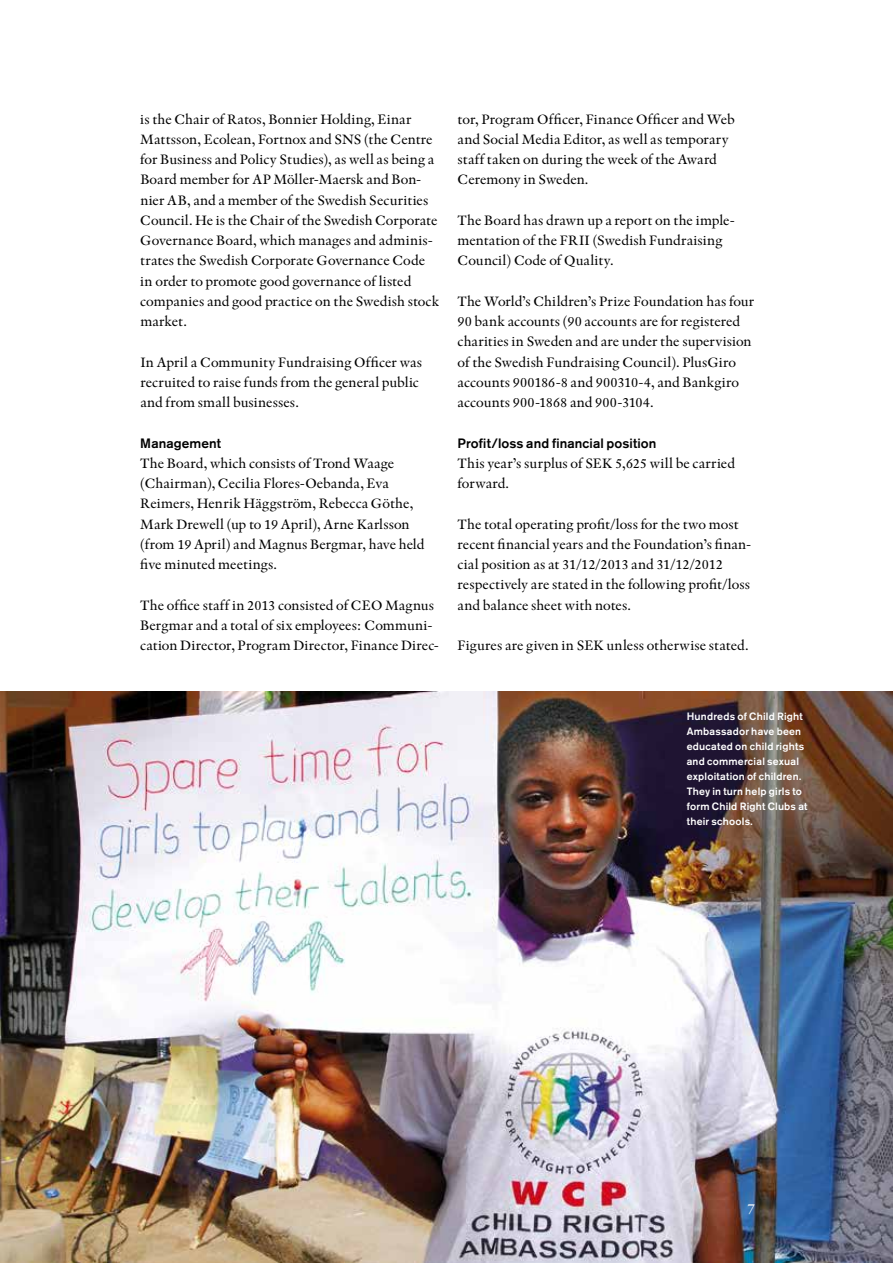
<style>
.page{position:relative;width:893px;height:1263px;background:#fff}
.page>*{position:absolute;margin:0;border:0;box-sizing:border-box;transform-origin:0 0}
.t1{font:15px "Sabon Roman SC";color:#fff}
.t2{font:14.25px/20.2px "Indigo";color:#000}
.t3{font:500 13.5px "Akzidenz Grotesk Pro";letter-spacing:.005em;color:#000}
.t4{font:500 10.5px/15px "Akzidenz Grotesk Pro";letter-spacing:.02em;color:#fff}
</style>
<div class="page">
<img style="left:0;top:692px;width:893px;height:571px">
<p class="t2" style="left:140px;top:109px;width:300px">is the Chair of Ratos, Bonnier Holding, Einar Mattsson, Ecolean, Fortnox and SNS (the Centre for Business and Policy Studies), as well as being a Board member for AP Möller-Maersk and Bon&shy;nier AB, and a member of the Swedish Securities Council. He is the Chair of the Swedish Corporate Governance Board, which manages and adminis&shy;trates the Swedish Corporate Governance Code in order to promote good governance of listed companies and good practice on the Swedish stock market.</p>
<p class="t2" style="left:140px;top:352px;width:283px">In April a Community Fundraising Officer was recruited to raise funds from the general public and from small businesses.</p>
<p class="t3" style="left:140px;top:434px;width:82px">Management</p>
<p class="t2" style="left:140px;top:453px;width:286px">The Board, which consists of Trond Waage (Chairman), Cecilia Flores-Oebanda, Eva Reimers, Henrik Häggström, Rebecca Göthe, Mark Drewell (up to 19 April), Arne Karlsson (from 19 April) and Magnus Bergmar, have held five minuted meetings.</p>
<p class="t2" style="left:140px;top:595px;width:300px">The office staff in 2013 consisted of CEO Magnus<br>Bergmar and a total of six employees: Communi&shy;cation Director, Program Director, Finance Direc-</p>
<p class="t2" style="left:458px;top:109px;width:279px">tor, Program Officer, Finance Officer and Web and Social Media Editor, as well as temporary staff taken on during the week of the Award Ceremony in Sweden.</p>
<p class="t2" style="left:458px;top:210px;width:279px">The Board has drawn up a report on the imple&shy;mentation of the FRII (Swedish Fundraising<br>Council) Code of Quality.</p>
<p class="t2" style="left:458px;top:291px;width:298px">The World’s Children’s Prize Foundation has four 90 bank accounts (90 accounts are for registered charities in Sweden and are under the supervision of the Swedish Fundraising Council). PlusGiro accounts 900186-8 and 900310-4, and Bankgiro accounts 900-1868 and 900-3104.</p>
<p class="t3" style="left:458px;top:434px;width:200px">Profit/loss and financial position</p>
<p class="t2" style="left:458px;top:453px;width:279px">This year’s surplus of SEK 5,625 will be carried forward.</p>
<p class="t2" style="left:458px;top:514px;width:295px">The total operating profit/loss for the two most recent financial years and the Foundation’s finan&shy;cial position as at 31/12/2013 and 31/12/2012 respectively are stated in the following profit/loss and balance sheet with notes.</p>
<p class="t2" style="left:458px;top:635px;width:293px">Figures are given in SEK unless otherwise stated.</p>
<p class="t4" style="left:687px;top:709px;width:122px">Hundreds of Child Right<br>Ambassador have been educated on child rights and commercial sexual exploitation of children.<br>They in turn help girls to form Child Right Clubs at their schools.</p>
<p class="t1" style="left:747px;top:1197px;width:10px">7</p>
</div>
